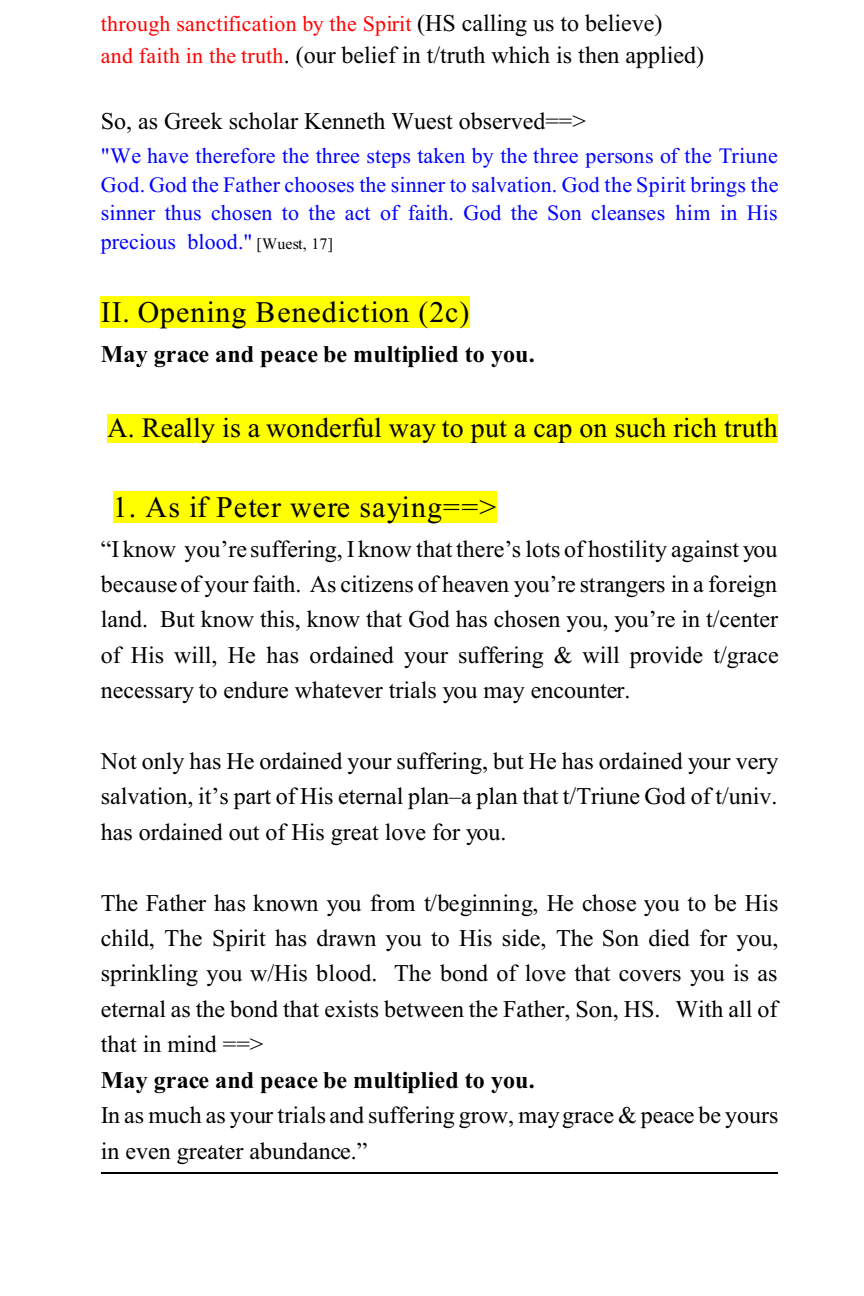
<style>
.page{position:relative;width:864px;height:1296px;background:#fff}
.page>*{position:absolute;margin:0;border:0;box-sizing:border-box;transform-origin:0 0}
.t1{font:29.8px "Times New Roman";letter-spacing:.03em;color:#000}
.t2{font:28px "Times New Roman";letter-spacing:.01em;color:#000}
.t3{font:24px/35.4px "Times New Roman";color:#000;text-align:justify}
.t4{font:700 24px "Times New Roman";letter-spacing:.005em;color:#000}
.t5{font:22px/28.8px "Times New Roman";letter-spacing:.005em;color:#00f;text-align:justify}
.t6{font:22px "Times New Roman";letter-spacing:.01em;color:#f00}
.s1{font-size:24px;color:#000}
.s2{font-size:22px;color:#f00}
.s3{font-size:16px;color:#000}
</style>
<div class="page">
<div style="left:101px;top:297px;width:369px;height:31px;background:#ff0"></div>
<div style="left:108px;top:414px;width:399px;height:28px;background:#ff0"></div>
<div style="left:507px;top:414px;width:210px;height:28px;background:#ff0"></div>
<div style="left:717px;top:414px;width:61px;height:28px;background:#ff0"></div>
<div style="left:113px;top:491px;width:384px;height:32px;background:#ff0"></div>
<hr style="left:101px;top:1172px;width:676px;height:1px;background:#000">
<p class="t6" style="left:101px;top:16px;width:563px">through sanctification by the Spirit <span class="s1">(HS calling us to believe)</span></p>
<p class="t3" style="left:101px;top:39px;width:605px"><span class="s2">and faith in the truth</span>. (our belief in t/truth which is then applied)</p>
<p class="t3" style="left:101px;top:106px;width:487px">So, as Greek scholar Kenneth Wuest observed==&gt;</p>
<p class="t5" style="left:101px;top:143px;width:679px">"We have therefore the three steps taken by the three persons of the Triune God. God the Father chooses the sinner to salvation. God the Spirit brings the sinner thus chosen to the act of faith. God the Son cleanses him in His precious blood." <span class="s3">[Wuest, 17]</span></p>
<p class="t1" style="left:101px;top:301px;width:370px">II. Opening Benediction (2c)</p>
<p class="t4" style="left:101px;top:346px;width:435px">May grace and peace be multiplied to you.</p>
<p class="t2" style="left:108px;top:417px;width:672px">A. Really is a wonderful way to put a cap on such rich truth</p>
<p class="t1" style="left:113px;top:496px;width:385px">1. As if Peter were saying==&gt;</p>
<p class="t3" style="left:101px;top:533px;width:679px">“I know you’re suffering, I know that there’s lots of hostility against you because of your faith. As citizens of heaven you’re strangers in a foreign land. But know this, know that God has chosen you, you’re in t/center of His will, He has ordained your suffering &amp; will provide t/grace necessary to endure whatever trials you may encounter.</p>
<p class="t3" style="left:101px;top:746px;width:679px">Not only has He ordained your suffering, but He has ordained your very salvation, it’s part of His eternal plan–a plan that t/Triune God of t/univ. has ordained out of His great love for you.</p>
<p class="t3" style="left:101px;top:887px;width:679px">The Father has known you from t/beginning, He chose you to be His child, The Spirit has drawn you to His side, The Son died for you, sprinkling you w/His blood. The bond of love that covers you is as eternal as the bond that exists between the Father, Son, HS. With all of that in mind ==&gt;</p>
<p class="t4" style="left:101px;top:1072px;width:435px">May grace and peace be multiplied to you.</p>
<p class="t3" style="left:101px;top:1100px;width:679px">In as much as your trials and suffering grow, may grace &amp; peace be yours in even greater abundance.”</p>
</div>
